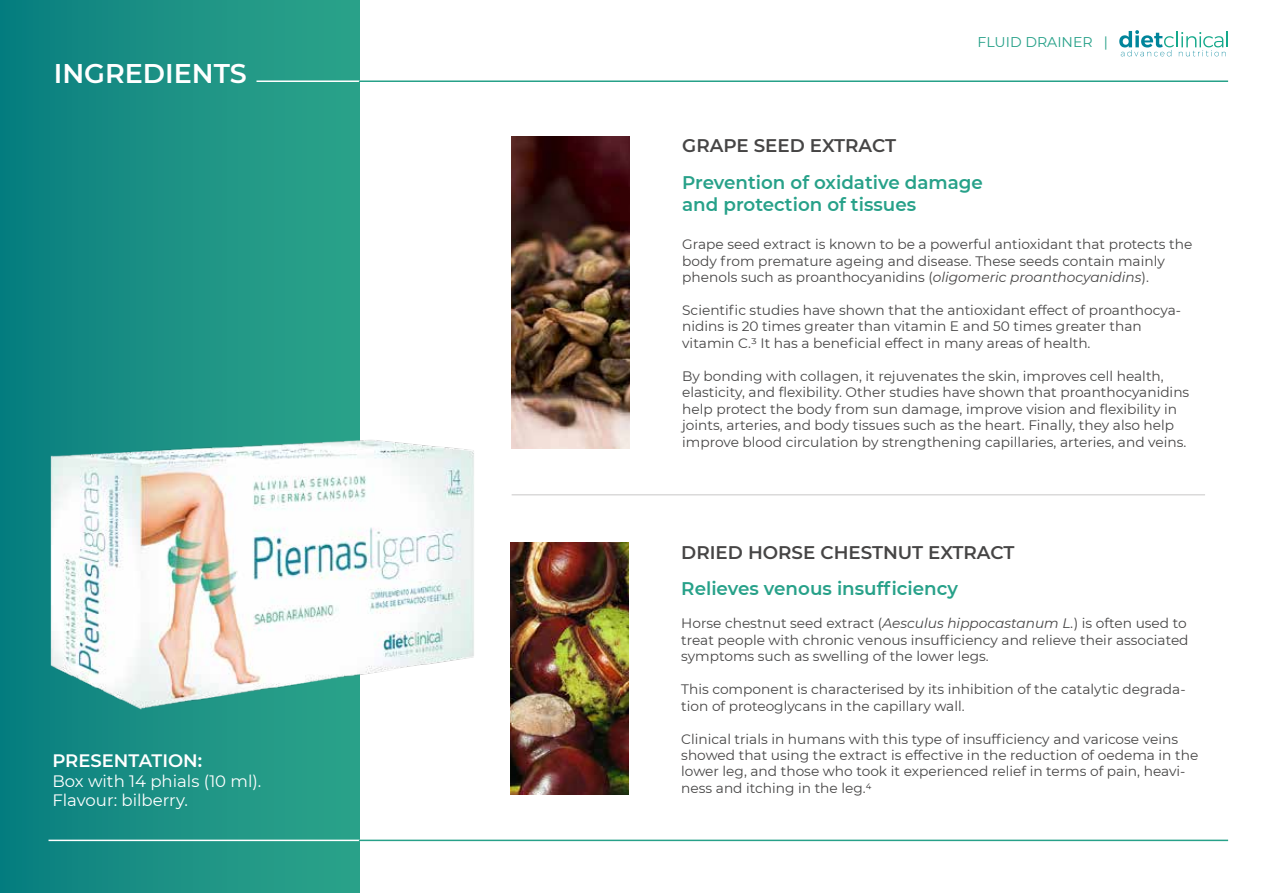
<style>
.page{position:relative;width:1263px;height:893px;background:#fff}
.page>*{position:absolute;margin:0;border:0;box-sizing:border-box;transform-origin:0 0}
.t1{font:600 27px "Montserrat";color:#fff}
.t2{font:600 18.3px/21.9px "Montserrat";color:#27a189}
.t3{font:600 18.3px "Montserrat";color:#464545}
.t4{font:600 18px "Montserrat";color:#fff}
.t5{font:16.5px/19.8px "Montserrat";color:#fff}
.t6{font:14.1px "Montserrat";color:#27a189}
.t7{font:13.65px/16.5px "Montserrat";color:#464545}
.s1{font-style:italic}
</style>
<div class="page">
<div style="left:0;top:0;width:359px;height:893px;background:linear-gradient(to right,#097e7f,#2da48a)"></div>
<hr style="left:256px;top:80px;width:407px;height:2px;background:#fff">
<hr style="left:49px;top:840px;width:613px;height:1px;background:#fff">
<hr style="left:359px;top:80px;width:869px;height:2px;background:#27a189">
<hr style="left:359px;top:840px;width:869px;height:1px;background:#27a189">
<img style="left:512px;top:136px;width:118px;height:312px">
<hr style="left:512px;top:495px;width:693px;height:1px;background:#c8c7c7">
<img style="left:511px;top:543px;width:118px;height:251px">
<svg style="left:1119px;top:30px;width:109px;height:26px"></svg>
<img style="left:0;top:303px;width:474px;height:529px">
<h1 class="t1" style="left:54px;top:54px;width:195px">INGREDIENTS</h1>
<h3 class="t4" style="left:52px;top:748px;width:151px">PRESENTATION:</h3>
<p class="t5" style="left:52px;top:770px;width:210px">Box with 14 phials (10 ml).<br>Flavour: bilberry.</p>
<p class="t6" style="left:977px;top:33px;width:132px">FLUID DRAINER |</p>
<h2 class="t3" style="left:682px;top:133px;width:216px">GRAPE SEED EXTRACT</h2>
<h2 class="t2" style="left:682px;top:171px;width:302px">Prevention of oxidative damage and protection of tissues</h2>
<p class="t7" style="left:682px;top:236px;width:512px">Grape seed extract is known to be a powerful antioxidant that protects the body from premature ageing and disease. These seeds contain mainly phenols such as proanthocyanidins (<span class="s1">oligomeric proanthocyanidins</span>).</p>
<p class="t7" style="left:682px;top:301px;width:500px">Scientific studies have shown that the antioxidant effect of proanthocya&shy;nidins is 20 times greater than vitamin E and 50 times greater than vitamin C.3 It has a beneficial effect in many areas of health.</p>
<p class="t7" style="left:682px;top:367px;width:509px">By bonding with collagen, it rejuvenates the skin, improves cell health, elasticity, and flexibility. Other studies have shown that proanthocyanidins help protect the body from sun damage, improve vision and flexibility in joints, arteries, and body tissues such as the heart. Finally, they also help improve blood circulation by strengthening capillaries, arteries, and veins.</p>
<h2 class="t3" style="left:681px;top:539px;width:335px">DRIED HORSE CHESTNUT EXTRACT</h2>
<h2 class="t2" style="left:681px;top:577px;width:278px">Relieves venous insufficiency</h2>
<p class="t7" style="left:681px;top:615px;width:509px">Horse chestnut seed extract (<span class="s1">Aesculus hippocastanum L.</span>) is often used to treat people with chronic venous insufficiency and relieve their associated symptoms such as swelling of the lower legs.</p>
<p class="t7" style="left:681px;top:681px;width:506px">This component is characterised by its inhibition of the catalytic degrada&shy;tion of proteoglycans in the capillary wall.</p>
<p class="t7" style="left:681px;top:730px;width:518px">Clinical trials in humans with this type of insufficiency and varicose veins showed that using the extract is effective in the reduction of oedema in the lower leg, and those who took it experienced relief in terms of pain, heavi&shy;ness and itching in the leg.4</p>
</div>
